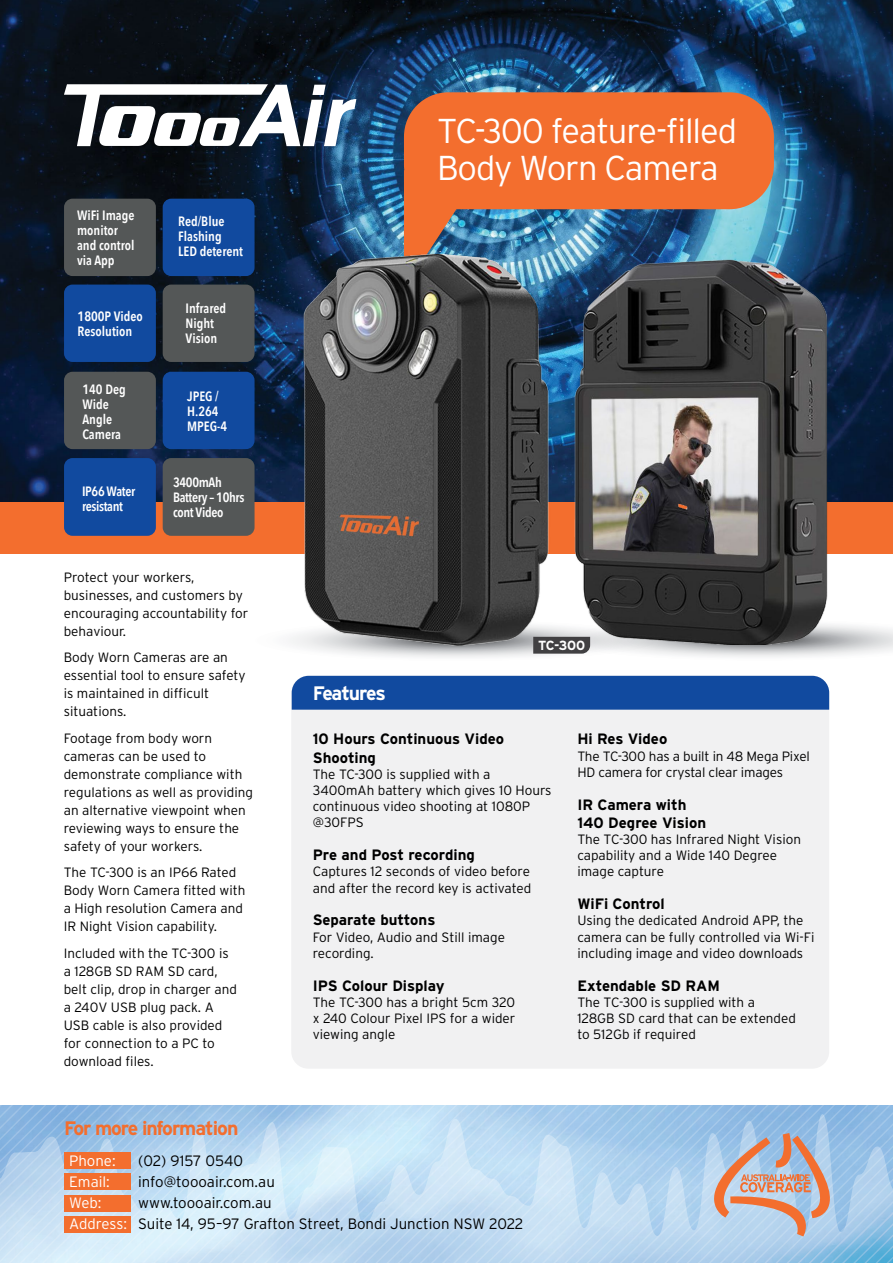
<style>
.page{position:relative;width:893px;height:1263px;background:#fff}
.page>*{position:absolute;margin:0;border:0;box-sizing:border-box;transform-origin:0 0}
.t1{font:300 34.5px/37.2px "Interstate";letter-spacing:-.03em;color:#fff}
.t2{font:700 19.5px "Interstate";letter-spacing:-.055em;color:#f36e2e}
.t3{font:700 19.5px "Interstate";letter-spacing:-.06em;color:#fff}
.t4{font:700 15px/18px "Interstate";color:#000}
.t5{font:300 15px/21px "Interstate";color:#000}
.t6{font:300 15px "Interstate";color:#fff}
.t7{font:300 13.5px/18px "Interstate";color:#000}
.t8{font:600 13.5px/15px "Avenir Next Condensed";color:#fff}
.t9{font:600 13.5px/15px "Avenir Next Condensed";letter-spacing:-.025em;color:#fff}
.t10{font:700 13.2px "Interstate";color:#fff}
.s1{color:#fff}
</style>
<div class="page">
<svg style="left:0;top:1106px;width:508px;height:8px;background:#a2c7e9"></svg>
<svg style="left:508px;top:1106px;width:385px;height:8px;background:#96bfe6"></svg>
<svg style="left:0;top:1114px;width:893px;height:149px;background:#bad8f0"></svg>
<img style="left:0;top:0;width:893px;height:502px">
<div style="left:0;top:502px;width:893px;height:52px;background:#f36e2e"></div>
<div style="left:404px;top:92px;width:370px;height:117px;background:#f36e2e;border-radius:44px"></div>
<svg style="left:404px;top:170px;width:53px;height:81px"></svg>
<div style="left:64px;top:1152px;width:66px;height:16px;background:#f36e2e"></div>
<div style="left:65px;top:1174px;width:66px;height:16px;background:#f36e2e"></div>
<div style="left:64px;top:1195px;width:66px;height:16px;background:#f36e2e"></div>
<div style="left:64px;top:1216px;width:66px;height:16px;background:#f36e2e"></div>
<div style="left:64px;top:199px;width:92px;height:77px;background:#545757;border-radius:9px"></div>
<div style="left:64px;top:285px;width:92px;height:77px;background:#114a9f;border-radius:9px"></div>
<div style="left:64px;top:372px;width:92px;height:77px;background:#545757;border-radius:9px"></div>
<div style="left:64px;top:458px;width:92px;height:78px;background:#114a9f;border-radius:9px"></div>
<div style="left:163px;top:199px;width:92px;height:77px;background:#114a9f;border-radius:9px"></div>
<div style="left:163px;top:285px;width:92px;height:77px;background:#545757;border-radius:9px"></div>
<div style="left:163px;top:372px;width:92px;height:77px;background:#114a9f;border-radius:9px"></div>
<div style="left:163px;top:458px;width:92px;height:78px;background:#545757;border-radius:9px"></div>
<svg style="left:64px;top:84px;width:292px;height:62px"></svg>
<svg style="left:714px;top:1133px;width:120px;height:103px;background:#c0b4b9"></svg>
<img style="left:291px;top:251px;width:269px;height:367px">
<img style="left:573px;top:259px;width:261px;height:359px">
<svg style="left:290px;top:618px;width:603px;height:40px"></svg>
<div style="left:291px;top:676px;width:538px;height:393px;background:#f1f1f2;border-radius:17px"></div>
<div style="left:292px;top:676px;width:537px;height:34px;background:#114a9f"></div>
<p class="t8" style="left:77px;top:208px;width:59px">WiFi Image monitor and control via App</p>
<p class="t8" style="left:178px;top:214px;width:66px">Red/Blue<br>Flashing<br>LED deterent</p>
<p class="t8" style="left:78px;top:308px;width:67px">1800P Video<br>Resolution</p>
<p class="t8" style="left:185px;top:301px;width:42px">Infrared<br>Night<br>Vision</p>
<p class="t8" style="left:82px;top:381px;width:45px">140 Deg<br>Wide<br>Angle<br>Camera</p>
<p class="t8" style="left:187px;top:388px;width:42px">JPEG /<br>H.264<br>MPEG-4</p>
<p class="t9" style="left:82px;top:483px;width:55px">IP66 Water resistant</p>
<p class="t9" style="left:173px;top:475px;width:73px">3400mAh<br>Battery – 10hrs cont Video</p>
<p class="t7" style="left:64px;top:568px;width:186px">Protect your workers, businesses, and customers by encouraging accountability for behaviour.</p>
<p class="t7" style="left:64px;top:648px;width:183px">Body Worn Cameras are an essential tool to ensure safety is maintained in difficult situations.</p>
<p class="t7" style="left:64px;top:729px;width:191px">Footage from body worn cameras can be used to demonstrate compliance with regulations as well as providing an alternative viewpoint when reviewing ways to ensure the safety of your workers.</p>
<p class="t7" style="left:64px;top:863px;width:183px">The TC-300 is an IP66 Rated<br>Body Worn Camera fitted with a High resolution Camera and<br>IR Night Vision capability.</p>
<p class="t7" style="left:64px;top:944px;width:175px">Included with the TC-300 is a 128GB SD RAM SD card, belt clip, drop in charger and a 240V USB plug pack. A<br>USB cable is also provided for connection to a PC to download files.</p>
<h1 class="t1" style="left:437px;top:112px;width:301px">TC-300 feature-filled<br>Body Worn Camera</h1>
<h2 class="t3" style="left:313px;top:682px;width:74px">Features</h2>
<p class="t10" style="left:538px;top:638px;width:49px">TC-300</p>
<p class="t4" style="left:313px;top:730px;width:193px">10 Hours Continuous Video<br>Shooting</p>
<p class="t7" style="left:313px;top:766px;width:240px;line-height:16.2px">The TC-300 is supplied with a<br>3400mAh battery which gives 10 Hours continuous video shooting at 1080P @30FPS</p>
<p class="t4" style="left:313px;top:846px;width:164px">Pre and Post recording</p>
<p class="t7" style="left:313px;top:863px;width:220px;line-height:16.2px">Captures 12 seconds of video before and after the record key is activated</p>
<p class="t4" style="left:313px;top:911px;width:124px">Separate buttons</p>
<p class="t7" style="left:313px;top:929px;width:194px;line-height:16.2px">For Video, Audio and Still image recording.</p>
<p class="t4" style="left:313px;top:976px;width:133px">IPS Colour Display</p>
<p class="t7" style="left:313px;top:994px;width:204px;line-height:16.2px;text-align:justify">The TC-300 has a bright 5cm 320 x 240 Colour Pixel IPS for a wider viewing angle</p>
<p class="t4" style="left:577px;top:730px;width:91px">Hi Res Video</p>
<p class="t7" style="left:577px;top:748px;width:234px;line-height:16.2px">The TC-300 has a built in 48 Mega Pixel<br>HD camera for crystal clear images</p>
<p class="t4" style="left:577px;top:795px;width:130px">IR Camera with<br>140 Degree Vision</p>
<p class="t7" style="left:577px;top:831px;width:225px;line-height:16.2px">The TC-300 has Infrared Night Vision capability and a Wide 140 Degree image capture</p>
<p class="t4" style="left:577px;top:895px;width:89px">WiFi Control</p>
<p class="t7" style="left:577px;top:912px;width:239px;line-height:16.2px">Using the dedicated Android APP, the camera can be fully controlled via Wi-Fi including image and video downloads</p>
<p class="t4" style="left:577px;top:976px;width:144px">Extendable SD RAM</p>
<p class="t7" style="left:577px;top:994px;width:220px;line-height:16.2px">The TC-300 is supplied with a<br>128GB SD card that can be extended to 512Gb if required</p>
<h2 class="t2" style="left:64px;top:1117px;width:176px">For more information</h2>
<p class="t6" style="left:69px;top:1152px;width:48px">Phone:</p>
<p class="t5" style="left:138px;top:1150px;width:107px">(02) 9157 0540</p>
<p class="t6" style="left:69px;top:1173px;width:42px">Email:</p>
<p class="t5" style="left:138px;top:1171px;width:138px">info@toooair.com.au</p>
<p class="t6" style="left:69px;top:1194px;width:34px">Web:</p>
<p class="t5" style="left:69px;top:1192px;width:456px;text-indent:69px">www.toooair.com.au<br><span class="s1">Address:</span> Suite 14, 95–97 Grafton Street, Bondi Junction NSW 2022</p>
</div>
